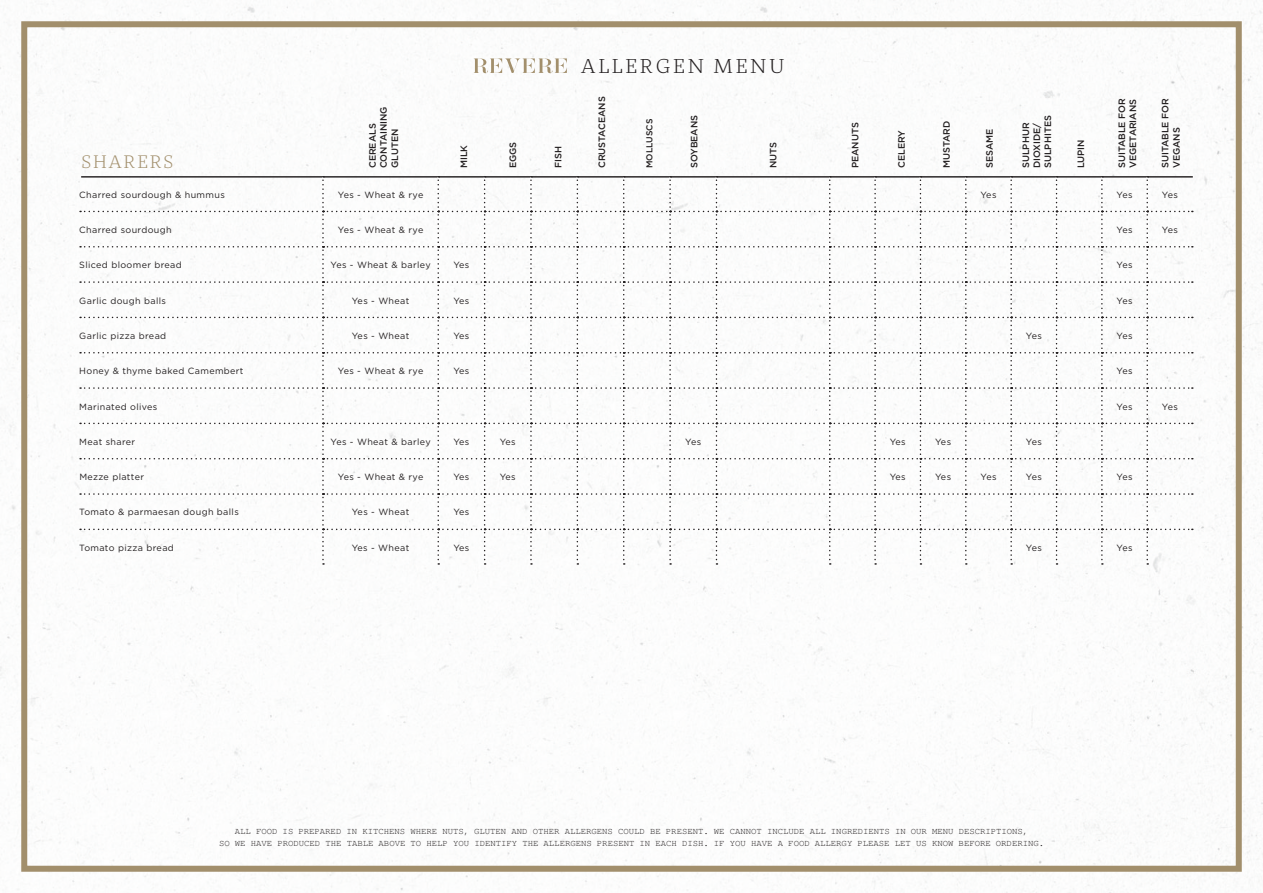
<style>
.page{position:relative;width:1263px;height:893px;background:#fff}
.page>*{position:absolute;margin:0;border:0;box-sizing:border-box;transform-origin:0 0}
.t1{font:300 19.95px "St Marie Pro";letter-spacing:.12em;color:#231f20}
.t2{font:300 18px "St Marie Pro";letter-spacing:.08em;color:#a28f6c}
.t3{font:500 9.3px/11.1px "Gotham HTF";color:#231f20}
.t4{font:9px "Gotham HTF";letter-spacing:.04em;color:#231f20}
.t5{font:9px/11.2px "Te X Gyre Cursor";letter-spacing:-.005em;color:#231f20;text-align:center}
.t6{font:500 8.7px "Gotham HTF";color:#231f20}
</style>
<div class="page">
<img style="left:0;top:0;width:1263px;height:893px">
<div style="left:21px;top:21px;width:1221px;height:851px;border:6px solid #a28f6c"></div>
<svg style="left:474px;top:58px;width:93px;height:15px"></svg>
<svg style="left:80px;top:176px;width:1113px;height:389px"></svg>
<h2 class="t2" style="left:81px;top:151px;width:94px">SHARERS</h2>
<p class="t3" style="left:367px;top:168px;width:63px;rotate:-90deg">CEREALS<br>CONTAINING<br>GLUTEN</p>
<p class="t3" style="left:458px;top:168px;width:25px;rotate:-90deg">MILK</p>
<p class="t3" style="left:507px;top:168px;width:28px;rotate:-90deg">EGGS</p>
<p class="t3" style="left:552px;top:168px;width:23px;rotate:-90deg">FISH</p>
<h1 class="t1" style="left:581px;top:53px;width:205px">ALLERGEN MENU</h1>
<p class="t3" style="left:596px;top:168px;width:73px;rotate:-90deg">CRUSTACEANS</p>
<p class="t6" style="left:644px;top:168px;width:51px;rotate:-90deg">MOLLUSCS</p>
<p class="t3" style="left:688px;top:168px;width:55px;rotate:-90deg">SOYBEANS</p>
<p class="t3" style="left:767px;top:168px;width:28px;rotate:-90deg">NUTS</p>
<p class="t3" style="left:849px;top:168px;width:47px;rotate:-90deg">PEANUTS</p>
<p class="t3" style="left:896px;top:168px;width:39px;rotate:-90deg">CELERY</p>
<p class="t3" style="left:941px;top:168px;width:49px;rotate:-90deg">MUSTARD</p>
<p class="t3" style="left:984px;top:168px;width:41px;rotate:-90deg">SESAME</p>
<p class="t3" style="left:1020px;top:168px;width:54px;rotate:-90deg">SULPHUR<br>DIOXIDE/<br>SULPHITES</p>
<p class="t3" style="left:1075px;top:168px;width:30px;rotate:-90deg">LUPIN</p>
<p class="t3" style="left:1116px;top:168px;width:72px;rotate:-90deg">SUITABLE FOR<br>VEGETARIANS</p>
<p class="t3" style="left:1159px;top:168px;width:72px;rotate:-90deg">SUITABLE FOR<br>VEGANS</p>
<p class="t4" style="left:79px;top:189px;width:147px">Charred sourdough &amp; hummus</p>
<p class="t4" style="left:338px;top:189px;width:87px">Yes - Wheat &amp; rye</p>
<p class="t4" style="left:980px;top:189px;width:17px">Yes</p>
<p class="t4" style="left:1116px;top:189px;width:17px">Yes</p>
<p class="t4" style="left:1162px;top:189px;width:17px">Yes</p>
<p class="t4" style="left:79px;top:225px;width:94px">Charred sourdough</p>
<p class="t4" style="left:338px;top:225px;width:87px">Yes - Wheat &amp; rye</p>
<p class="t4" style="left:1116px;top:225px;width:17px">Yes</p>
<p class="t4" style="left:1162px;top:225px;width:17px">Yes</p>
<p class="t4" style="left:79px;top:260px;width:104px">Sliced bloomer bread</p>
<p class="t4" style="left:331px;top:260px;width:102px">Yes - Wheat &amp; barley</p>
<p class="t4" style="left:453px;top:260px;width:17px">Yes</p>
<p class="t4" style="left:1116px;top:260px;width:17px">Yes</p>
<p class="t4" style="left:79px;top:295px;width:88px">Garlic dough balls</p>
<p class="t4" style="left:352px;top:295px;width:59px">Yes - Wheat</p>
<p class="t4" style="left:453px;top:295px;width:17px">Yes</p>
<p class="t4" style="left:1116px;top:295px;width:17px">Yes</p>
<p class="t4" style="left:79px;top:331px;width:88px">Garlic pizza bread</p>
<p class="t4" style="left:352px;top:331px;width:59px">Yes - Wheat</p>
<p class="t4" style="left:453px;top:331px;width:17px">Yes</p>
<p class="t4" style="left:1026px;top:331px;width:17px">Yes</p>
<p class="t4" style="left:1116px;top:331px;width:17px">Yes</p>
<p class="t4" style="left:79px;top:366px;width:166px">Honey &amp; thyme baked Camembert</p>
<p class="t4" style="left:338px;top:366px;width:87px">Yes - Wheat &amp; rye</p>
<p class="t4" style="left:453px;top:366px;width:17px">Yes</p>
<p class="t4" style="left:1116px;top:366px;width:17px">Yes</p>
<p class="t4" style="left:79px;top:401px;width:80px">Marinated olives</p>
<p class="t4" style="left:1116px;top:401px;width:17px">Yes</p>
<p class="t4" style="left:1162px;top:401px;width:17px">Yes</p>
<p class="t4" style="left:79px;top:437px;width:57px">Meat sharer</p>
<p class="t4" style="left:331px;top:437px;width:102px">Yes - Wheat &amp; barley</p>
<p class="t4" style="left:453px;top:437px;width:17px">Yes</p>
<p class="t4" style="left:500px;top:437px;width:17px">Yes</p>
<p class="t4" style="left:685px;top:437px;width:17px">Yes</p>
<p class="t4" style="left:890px;top:437px;width:17px">Yes</p>
<p class="t4" style="left:935px;top:437px;width:17px">Yes</p>
<p class="t4" style="left:1026px;top:437px;width:17px">Yes</p>
<p class="t4" style="left:79px;top:472px;width:66px">Mezze platter</p>
<p class="t4" style="left:338px;top:472px;width:87px">Yes - Wheat &amp; rye</p>
<p class="t4" style="left:453px;top:472px;width:17px">Yes</p>
<p class="t4" style="left:500px;top:472px;width:17px">Yes</p>
<p class="t4" style="left:890px;top:472px;width:17px">Yes</p>
<p class="t4" style="left:935px;top:472px;width:17px">Yes</p>
<p class="t4" style="left:980px;top:472px;width:17px">Yes</p>
<p class="t4" style="left:1026px;top:472px;width:17px">Yes</p>
<p class="t4" style="left:1116px;top:472px;width:17px">Yes</p>
<p class="t4" style="left:79px;top:507px;width:161px">Tomato &amp; parmaesan dough balls</p>
<p class="t4" style="left:352px;top:507px;width:59px">Yes - Wheat</p>
<p class="t4" style="left:453px;top:507px;width:17px">Yes</p>
<p class="t4" style="left:79px;top:543px;width:96px">Tomato pizza bread</p>
<p class="t4" style="left:352px;top:543px;width:59px">Yes - Wheat</p>
<p class="t4" style="left:453px;top:543px;width:17px">Yes</p>
<p class="t4" style="left:1026px;top:543px;width:17px">Yes</p>
<p class="t4" style="left:1116px;top:543px;width:17px">Yes</p>
<p class="t5" style="left:219px;top:826px;width:826px">ALL FOOD IS PREPARED IN KITCHENS WHERE NUTS, GLUTEN AND OTHER ALLERGENS COULD BE PRESENT. WE CANNOT INCLUDE ALL INGREDIENTS IN OUR MENU DESCRIPTIONS,<br>SO WE HAVE PRODUCED THE TABLE ABOVE TO HELP YOU IDENTIFY THE ALLERGENS PRESENT IN EACH DISH. IF YOU HAVE A FOOD ALLERGY PLEASE LET US KNOW BEFORE ORDERING.</p>
</div>
